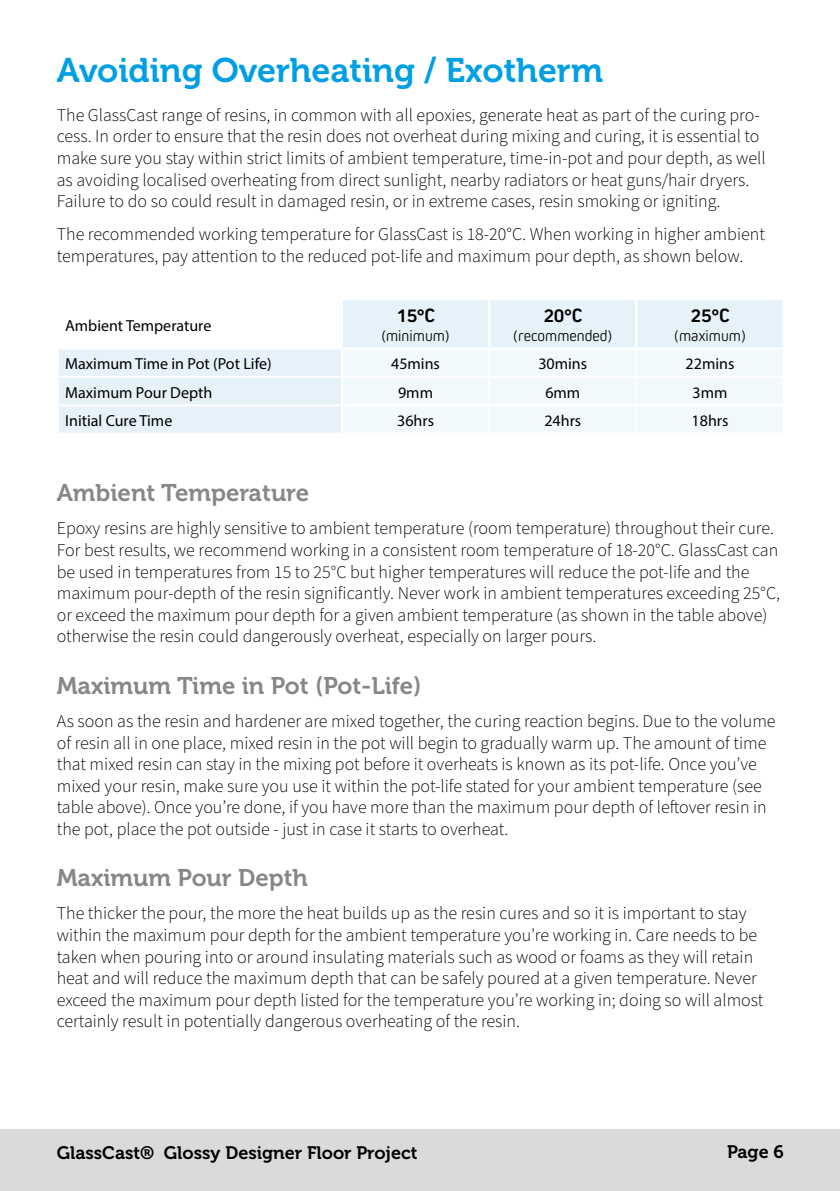
<style>
.page{position:relative;width:840px;height:1191px;background:#fff}
.page>*{position:absolute;margin:0;border:0;box-sizing:border-box;transform-origin:0 0}
.t1{font:34px "Museo 700";color:#009fe3}
.t2{font:24px "Museo 700";color:#878787}
.t3{font:700 20px "Kiro";color:#000}
.t4{font:300 18px/21.6px "Source Sans Pro";color:#000}
.t5{font:18px "Museo 700";color:#000}
.t6{font:16px "Myriad Pro";color:#000}
.t7{font:300 16px "Kiro";color:#000}
</style>
<div class="page">
<div style="left:0;top:1129px;width:839px;height:62px;background:#dadada"></div>
<svg style="left:59px;top:300px;width:723px;height:132px;fill:#e6f2f9"></svg>
<div style="left:343px;top:349px;width:439px;height:83px;background:#f2f9fc"></div>
<hr style="left:488px;top:300px;width:2px;height:47px;background:#fff">
<hr style="left:635px;top:300px;width:2px;height:47px;background:#fff">
<hr style="left:342px;top:347px;width:147px;height:2px;background:#fff">
<hr style="left:489px;top:347px;width:147px;height:2px;background:#fff">
<hr style="left:488px;top:349px;width:2px;height:27px;background:#fff">
<hr style="left:636px;top:347px;width:148px;height:2px;background:#fff">
<hr style="left:635px;top:349px;width:2px;height:27px;background:#fff">
<hr style="left:57px;top:376px;width:285px;height:2px;background:#fff">
<hr style="left:342px;top:376px;width:147px;height:2px;background:#fff">
<hr style="left:489px;top:376px;width:147px;height:2px;background:#fff">
<hr style="left:488px;top:378px;width:2px;height:26px;background:#fff">
<hr style="left:636px;top:376px;width:148px;height:2px;background:#fff">
<hr style="left:635px;top:378px;width:2px;height:26px;background:#fff">
<hr style="left:57px;top:404px;width:285px;height:2px;background:#fff">
<hr style="left:342px;top:404px;width:147px;height:2px;background:#fff">
<hr style="left:489px;top:404px;width:147px;height:2px;background:#fff">
<hr style="left:488px;top:406px;width:2px;height:26px;background:#fff">
<hr style="left:636px;top:404px;width:148px;height:2px;background:#fff">
<hr style="left:635px;top:406px;width:2px;height:26px;background:#fff">
<hr style="left:341px;top:349px;width:2px;height:27px;background:#fff">
<hr style="left:341px;top:378px;width:2px;height:26px;background:#fff">
<hr style="left:341px;top:406px;width:2px;height:26px;background:#fff">
<hr style="left:57px;top:347px;width:285px;height:2px;background:#fff">
<hr style="left:341px;top:300px;width:2px;height:47px;background:#fff">
<h1 class="t1" style="left:57px;top:52px;width:547px">Avoiding Overheating / Exotherm</h1>
<p class="t4" style="left:57px;top:105px;width:710px">The GlassCast range of resins, in common with all epoxies, generate heat as part of the curing pro&shy;cess. In order to ensure that the resin does not overheat during mixing and curing, it is essential to make sure you stay within strict limits of ambient temperature, time-in-pot and pour depth, as well as avoiding localised overheating from direct sunlight, nearby radiators or heat guns/hair dryers.<br>Failure to do so could result in damaged resin, or in extreme cases, resin smoking or igniting.</p>
<p class="t4" style="left:57px;top:224px;width:709px">The recommended working temperature for GlassCast is 18-20°C. When working in higher ambient temperatures, pay attention to the reduced pot-life and maximum pour depth, as shown below.</p>
<p class="t6" style="left:65px;top:315px;width:148px">Ambient Temperature</p>
<p class="t3" style="left:396px;top:304px;width:40px">15°C</p>
<p class="t7" style="left:381px;top:326px;width:70px">(minimum)</p>
<p class="t3" style="left:543px;top:304px;width:40px">20°C</p>
<p class="t7" style="left:512px;top:326px;width:101px">(recommended)</p>
<p class="t3" style="left:690px;top:304px;width:40px">25°C</p>
<p class="t7" style="left:673px;top:326px;width:74px">(maximum)</p>
<p class="t6" style="left:65px;top:354px;width:208px">Maximum Time in Pot (Pot Life)</p>
<p class="t6" style="left:391px;top:354px;width:50px">45mins</p>
<p class="t6" style="left:538px;top:354px;width:50px">30mins</p>
<p class="t6" style="left:685px;top:354px;width:50px">22mins</p>
<p class="t6" style="left:65px;top:382px;width:149px">Maximum Pour Depth</p>
<p class="t6" style="left:398px;top:382px;width:36px">9mm</p>
<p class="t6" style="left:545px;top:382px;width:36px">6mm</p>
<p class="t6" style="left:692px;top:382px;width:36px">3mm</p>
<p class="t6" style="left:65px;top:411px;width:109px">Initial Cure Time</p>
<p class="t6" style="left:397px;top:411px;width:38px">36hrs</p>
<p class="t6" style="left:544px;top:411px;width:38px">24hrs</p>
<p class="t6" style="left:691px;top:411px;width:38px">18hrs</p>
<h2 class="t2" style="left:57px;top:480px;width:254px">Ambient Temperature</h2>
<p class="t4" style="left:57px;top:518px;width:724px">Epoxy resins are highly sensitive to ambient temperature (room temperature) throughout their cure.<br>For best results, we recommend working in a consistent room temperature of 18-20°C. GlassCast can be used in temperatures from 15 to 25°C but higher temperatures will reduce the pot-life and the maximum pour-depth of the resin significantly. Never work in ambient temperatures exceeding 25°C, or exceed the maximum pour depth for a given ambient temperature (as shown in the table above) otherwise the resin could dangerously overheat, especially on larger pours.</p>
<h2 class="t2" style="left:57px;top:672px;width:366px">Maximum Time in Pot (Pot-Life)</h2>
<p class="t4" style="left:57px;top:710px;width:720px">As soon as the resin and hardener are mixed together, the curing reaction begins. Due to the volume of resin all in one place, mixed resin in the pot will begin to gradually warm up. The amount of time that mixed resin can stay in the mixing pot before it overheats is known as its pot-life. Once you’ve mixed your resin, make sure you use it within the pot-life stated for your ambient temperature (see table above). Once you’re done, if you have more than the maximum pour depth of leftover resin in the pot, place the pot outside - just in case it starts to overheat.</p>
<h2 class="t2" style="left:57px;top:864px;width:252px">Maximum Pour Depth</h2>
<p class="t4" style="left:57px;top:903px;width:707px">The thicker the pour, the more the heat builds up as the resin cures and so it is important to stay within the maximum pour depth for the ambient temperature you’re working in. Care needs to be taken when pouring into or around insulating materials such as wood or foams as they will retain heat and will reduce the maximum depth that can be safely poured at a given temperature. Never exceed the maximum pour depth listed for the temperature you’re working in; doing so will almost certainly result in potentially dangerous overheating of the resin.</p>
<p class="t5" style="left:57px;top:1142px;width:362px">GlassCast® Glossy Designer Floor Project</p>
<p class="t5" style="left:726px;top:1141px;width:58px">Page 6</p>
</div>
